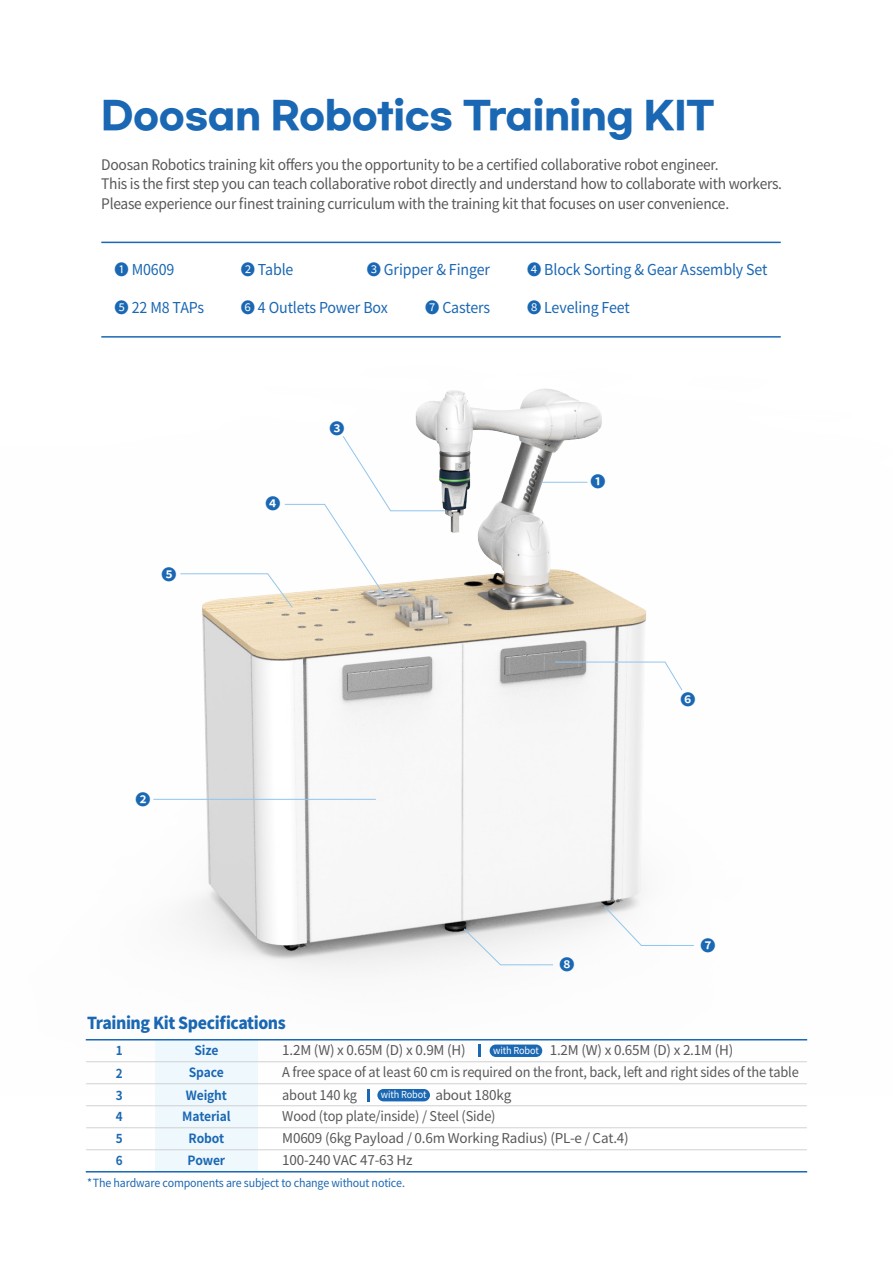
<style>
.page{position:relative;width:893px;height:1263px;background:#fff}
.page>*{position:absolute;margin:0;border:0;box-sizing:border-box;transform-origin:0 0}
.t1{font:700 37.5px "Gmarket Sans";letter-spacing:-.01em;color:#1a67b3}
.t2{font:900 16.5px "Noto Sans CJ Kkr";letter-spacing:-.025em;color:#1a67b3;scale:.95 1}
.t3{font:15px "Noto Sans CJ Kkr";letter-spacing:-.01em;color:#1a67b3;scale:.95 1}
.t4{font:700 15px "Noto Sans CJ Kkr";color:#1a67b3}
.t5{font:14.55px/19.5px "Noto Sans CJ Kkr";letter-spacing:-.02em;color:#57585a;scale:.95 1}
.t6{font:13.5px "Noto Sans CJ Kkr";letter-spacing:-.015em;color:#57585a}
.t7{font:13.5px "Noto Sans CJ Kkr";letter-spacing:-.015em;color:#57585a;scale:.95 1}
.t8{font:700 12.75px "Noto Sans CJ Kkr";letter-spacing:-.015em;color:#1a67b3;scale:.95 1}
.t9{font:700 12.3px "Noto Sans CJ Kkr";color:#1a67b3;scale:.95 1}
.t10{font:11.25px "Noto Sans CJ Kkr";letter-spacing:-.015em;color:#1a67b3;scale:.95 1}
.s1{font-size:9.6px;color:#fff}
</style>
<div class="page">
<img style="left:85px;top:241px;width:723px;height:852px">
<svg style="left:554px;top:661px;width:129px;height:30px"></svg>
<svg style="left:604px;top:906px;width:90px;height:40px"></svg>
<hr style="left:541px;top:482px;width:46px;height:1px;background:#92c5ea">
<svg style="left:180px;top:435px;width:265px;height:173px"></svg>
<svg style="left:463px;top:928px;width:91px;height:37px"></svg>
<hr style="left:153px;top:799px;width:223px;height:1px;background:#92c5ea">
<hr style="left:101px;top:242px;width:680px;height:1px;background:#1a67b3">
<hr style="left:101px;top:336px;width:680px;height:2px;background:#1a67b3">
<div style="left:155px;top:1040px;width:103px;height:132px;background:#eef8fd"></div>
<hr style="left:86px;top:1061px;width:721px;height:1px;background:#d1d2d4">
<hr style="left:86px;top:1039px;width:721px;height:1px;background:#1a67b3">
<hr style="left:86px;top:1171px;width:721px;height:1px;background:#1a67b3">
<div style="left:490px;top:1044px;width:52px;height:13px;background:#1a67b3;border-radius:6px"></div>
<hr style="left:86px;top:1083px;width:721px;height:1px;background:#d1d2d4">
<hr style="left:86px;top:1105px;width:721px;height:1px;background:#d1d2d4">
<hr style="left:86px;top:1127px;width:721px;height:1px;background:#d1d2d4">
<hr style="left:86px;top:1149px;width:721px;height:1px;background:#d1d2d4">
<svg style="left:478px;top:1044px;width:2px;height:13px"></svg>
<svg style="left:367px;top:1089px;width:3px;height:12px"></svg>
<div style="left:377px;top:1089px;width:53px;height:12px;background:#1a67b3;border-radius:6px"></div>
<h1 class="t1" style="left:101px;top:94px;width:615px">Doosan Robotics Training KIT</h1>
<p class="t5" style="left:101px;top:155px;width:718px">Doosan Robotics training kit offers you the opportunity to be a certified collaborative robot engineer.<br>This is the first step you can teach collaborative robot directly and understand how to collaborate with workers.<br>Please experience our finest training curriculum with the training kit that focuses on user convenience.</p>
<p class="t3" style="left:115px;top:261px;width:64px">❶ M0609</p>
<p class="t3" style="left:241px;top:261px;width:57px">❷ Table</p>
<p class="t3" style="left:367px;top:261px;width:131px">❸ Gripper &amp; Finger</p>
<p class="t3" style="left:527px;top:261px;width:255px">❹ Block Sorting &amp; Gear Assembly Set</p>
<p class="t3" style="left:115px;top:299px;width:96px">❺ 22 M8 TAPs</p>
<p class="t3" style="left:241px;top:299px;width:156px">❻ 4 Outlets Power Box</p>
<p class="t3" style="left:425px;top:299px;width:70px">❼ Casters</p>
<p class="t3" style="left:527px;top:299px;width:110px">❽ Leveling Feet</p>
<p class="t4" style="left:161px;top:566px;width:16px">❺</p>
<p class="t4" style="left:136px;top:791px;width:16px">❷</p>
<p class="t4" style="left:266px;top:495px;width:16px">❹</p>
<p class="t4" style="left:330px;top:420px;width:16px">❸</p>
<p class="t4" style="left:591px;top:473px;width:16px">❶</p>
<p class="t4" style="left:680px;top:691px;width:16px">❻</p>
<p class="t4" style="left:559px;top:956px;width:16px">❽</p>
<p class="t4" style="left:700px;top:937px;width:16px">❼</p>
<p class="t2" style="left:87px;top:1014px;width:211px">Training Kit Specifications</p>
<p class="t9" style="left:116px;top:1044px;width:9px">1</p>
<p class="t8" style="left:194px;top:1043px;width:27px">Size</p>
<p class="t6" style="left:282px;top:1043px;width:185px">1.2M (W) x 0.65M (D) x 0.9M (H)</p>
<p class="t6" style="left:493px;top:1043px;width:242px"><span class="s1">with Robot</span> 1.2M (W) x 0.65M (D) x 2.1M (H)</p>
<p class="t9" style="left:116px;top:1066px;width:9px">2</p>
<p class="t8" style="left:189px;top:1065px;width:39px">Space</p>
<p class="t7" style="left:282px;top:1065px;width:545px">A free space of at least 60 cm is required on the front, back, left and right sides of the table</p>
<p class="t6" style="left:381px;top:1087px;width:132px"><span class="s1">with Robot</span> about 180kg</p>
<p class="t9" style="left:116px;top:1088px;width:9px">3</p>
<p class="t8" style="left:186px;top:1088px;width:45px">Weight</p>
<p class="t7" style="left:282px;top:1087px;width:80px">about 140 kg</p>
<p class="t9" style="left:116px;top:1132px;width:9px">5</p>
<p class="t8" style="left:189px;top:1131px;width:39px">Robot</p>
<p class="t6" style="left:282px;top:1131px;width:348px">M0609 (6kg Payload / 0.6m Working Radius) (PL-e / Cat.4)</p>
<p class="t9" style="left:116px;top:1153px;width:9px">6</p>
<p class="t10" style="left:87px;top:1177px;width:336px">*The hardware components are subject to change without notice.</p>
<p class="t8" style="left:182px;top:1109px;width:52px">Material</p>
<p class="t7" style="left:282px;top:1108px;width:226px">Wood (top plate/inside) / Steel (Side)</p>
<p class="t9" style="left:116px;top:1109px;width:9px">4</p>
<p class="t8" style="left:187px;top:1153px;width:41px">Power</p>
<p class="t6" style="left:282px;top:1152px;width:132px">100-240 VAC 47-63 Hz</p>
</div>
